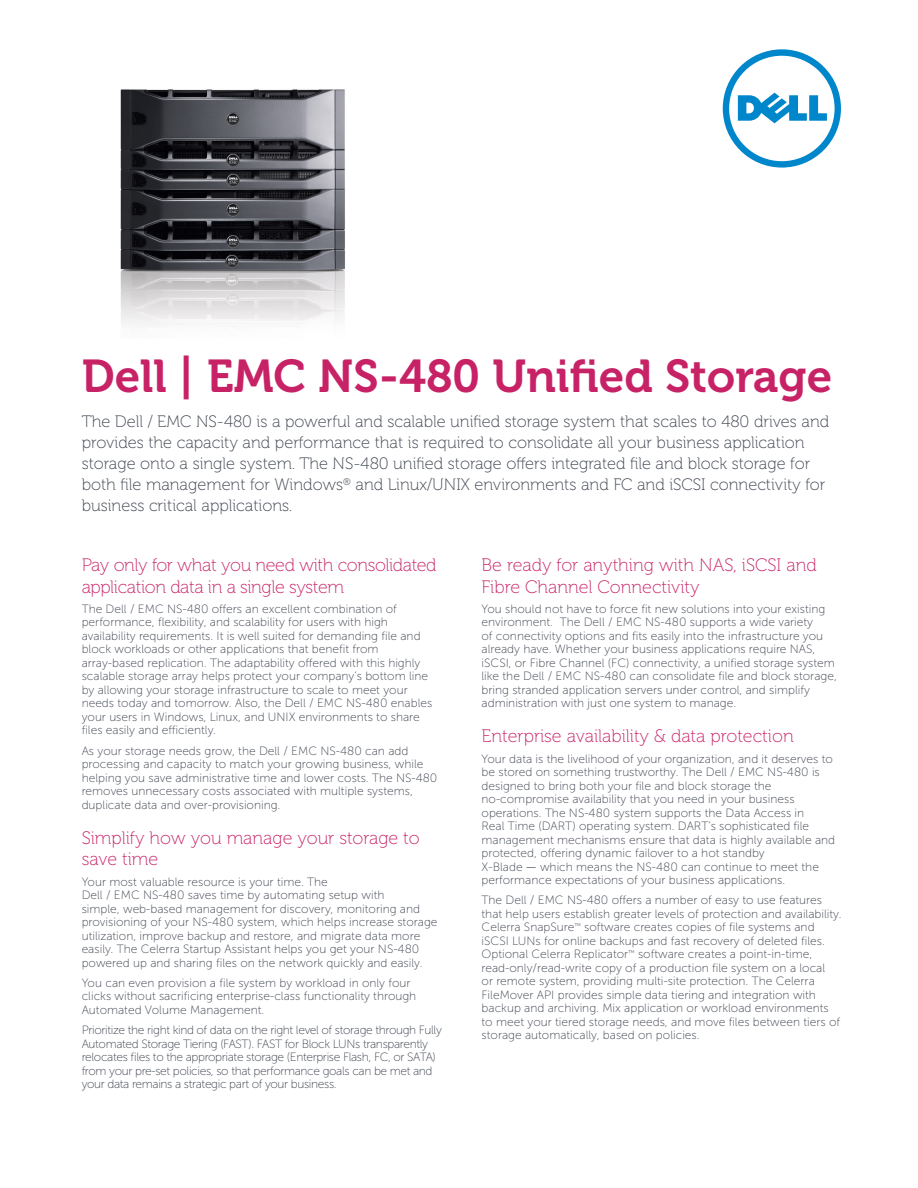
<style>
.page{position:relative;width:918px;height:1188px;background:#fff}
.page>*{position:absolute;margin:0;border:0;box-sizing:border-box;transform-origin:0 0}
.Header__main{font:45.9px "Museo For Dell 700";color:#c82267}
.Paragraph_Header{font:18px/21.6px "Museo For Dell 100";color:#c82267}
.Paragraph_Header-2{font:18px/21.6px "Museo For Dell 100";letter-spacing:-.02em;color:#c82267}
.Intro_Statement{font:16.5px/21px "Museo For Dell 100";color:#3e444f}
.Paragraph_text{font:12px/13.5px "Museo Sans For Dell 100";color:#3e444f}
.Paragraph_text-2{font:12px/13.5px "Museo Sans For Dell 100";letter-spacing:-.03em;color:#3e444f}
.s1{font-family:"Gotham";font-weight:300}
</style>
<div class="page">
<svg style="left:723px;top:49px;width:118px;height:119px"></svg>
<img style="left:120px;top:89px;width:225px;height:238px">
<p class="Header__main" style="left:82px;top:351px;width:752px">Dell | EMC NS-480 Unified Storage</p>
<p class="Intro_Statement" style="left:82px;top:411px;width:749px">The Dell / EMC NS-480 is a powerful and scalable unified storage system that scales to 480 drives and provides the capacity and performance that is required to consolidate all your business application storage onto a single system. The NS-480 unified storage offers integrated file and block storage for both file management for Windows<sup>®</sup> and Linux/UNIX environments and FC and iSCSI connectivity for business critical applications.</p>
<p class="Paragraph_Header-2" style="left:82px;top:555px;width:356px">Pay only for what you need with consolidated application data in a single system</p>
<p class="Paragraph_text" style="left:82px;top:602px;width:352px">The Dell / EMC NS-480 offers an excellent combination of performance, flexibility, and scalability for users with high availability requirements. It is well suited for demanding file and block workloads or other applications that benefit from array-based replication. The adaptability offered with this highly scalable storage array helps protect your company’s bottom line by allowing your storage infrastructure to scale to meet your needs today and tomorrow. Also, the Dell / EMC NS-480 enables your users in Windows, Linux, and UNIX environments to share files easily and efficiently.</p>
<p class="Paragraph_text" style="left:82px;top:744px;width:357px">As your storage needs grow, the Dell / EMC NS-480 can add processing and capacity to match your growing business, while helping you save administrative time and lower costs. The NS-480 removes unnecessary costs associated with multiple systems, duplicate data and over-provisioning.</p>
<p class="Paragraph_Header" style="left:82px;top:827px;width:340px">Simplify how you manage your storage to save time</p>
<p class="Paragraph_text" style="left:82px;top:875px;width:357px">Your most valuable resource is your time. The<br>Dell / EMC NS-480 saves time by automating setup with<br>simple, web-based management for discovery, monitoring and provisioning of your NS-480 system, which helps increase storage utilization, improve backup and restore, and migrate data more easily. The Celerra Startup Assistant helps you get your NS-480 powered up and sharing files on the network quickly and easily.</p>
<p class="Paragraph_text" style="left:82px;top:976px;width:336px">You can even provision a file system by workload in only four clicks without sacrificing enterprise-class functionality through<br>Automated Volume Management.</p>
<p class="Paragraph_text-2" style="left:82px;top:1023px;width:362px">Prioritize the right kind of data on the right level of storage through Fully Automated Storage Tiering (FAST). FAST for Block LUNs transparently relocates files to the appropriate storage (Enterprise Flash, FC, or SATA) from your pre-set policies, so that performance goals can be met and your data remains a strategic part of your business.</p>
<p class="Paragraph_Header" style="left:482px;top:555px;width:337px">Be ready for anything with NAS, iSCSI and<br>Fibre Channel Connectivity</p>
<p class="Paragraph_text" style="left:482px;top:602px;width:357px">You should not have to force fit new solutions into your existing environment. The Dell / EMC NS-480 supports a wide variety<br>of connectivity options and fits easily into the infrastructure you already have. Whether your business applications require NAS, iSCSI, or Fibre Channel (FC) connectivity, a unified storage system like the Dell / EMC NS-480 can consolidate file and block storage, bring stranded application servers under control, and simplify administration with just one system to manage.</p>
<p class="Paragraph_Header" style="left:482px;top:726px;width:314px">Enterprise availability &amp; data protection</p>
<p class="Paragraph_text" style="left:482px;top:752px;width:355px">Your data is the livelihood of your organization, and it deserves to be stored on something trustworthy. The Dell / EMC NS-480 is designed to bring both your file and block storage the no-compromise availability that you need in your business operations. The NS-480 system supports the Data Access in<br>Real Time (DART) operating system. DART’s sophisticated file management mechanisms ensure that data is highly available and protected, offering dynamic failover to a hot standby<br>X-Blade <span class="s1">—</span> which means the NS-480 can continue to meet the performance expectations of your business applications.</p>
<p class="Paragraph_text" style="left:482px;top:894px;width:362px">The Dell / EMC NS-480 offers a number of easy to use features that help users establish greater levels of protection and availability.<br>Celerra SnapSure<sup>™</sup> software creates copies of file systems and iSCSI LUNs for online backups and fast recovery of deleted files.<br>Optional Celerra Replicator<sup>™</sup> software creates a point-in-time, read-only/read-write copy of a production file system on a local<br>or remote system, providing multi-site protection. The Celerra FileMover API provides simple data tiering and integration with backup and archiving. Mix application or workload environments to meet your tiered storage needs, and move files between tiers of storage automatically, based on policies.</p>
</div>
